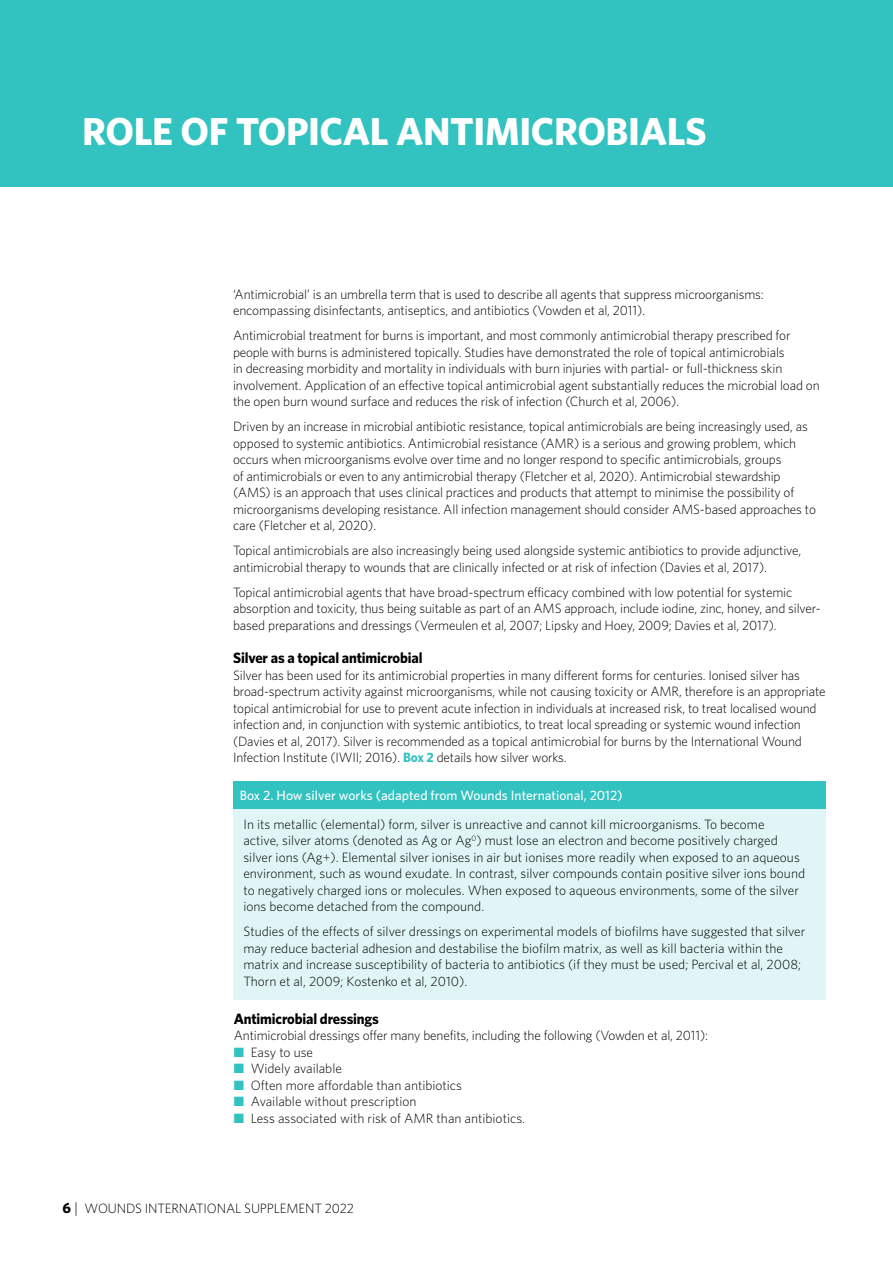
<style>
.page{position:relative;width:893px;height:1263px;background:#fff}
.page>*{position:absolute;margin:0;border:0;box-sizing:border-box;transform-origin:0 0}
.t1{font:700 39px "Whitney";letter-spacing:-.01em;color:#fff}
.t2{font:700 15px "Whitney";letter-spacing:-.01em;color:#000}
.t3{font:300 13.5px/16.5px "Whitney";letter-spacing:-.01em;color:#000}
.t4{font:500 13.5px "Whitney";color:#fff}
.s1{font-weight:700;color:#32c2c0}
.s2{color:#32c2c0}
.s3{font-weight:700;font-size:15px}
.s4{font-size:15px}
</style>
<div class="page">
<div style="left:0;top:0;width:893px;height:186px;background:#32c2c0"></div>
<div style="left:234px;top:782px;width:592px;height:27px;background:#32c2c0"></div>
<div style="left:234px;top:809px;width:592px;height:190px;background:#e0f6f6"></div>
<h1 class="t1" style="left:82px;top:107px;width:626px">ROLE OF TOPICAL ANTIMICROBIALS</h1>
<p class="t3" style="left:233px;top:286px;width:532px">‘Antimicrobial’ is an umbrella term that is used to describe all agents that suppress microorganisms: encompassing disinfectants, antiseptics, and antibiotics (Vowden et al, 2011).</p>
<p class="t3" style="left:233px;top:327px;width:588px">Antimicrobial treatment for burns is important, and most commonly antimicrobial therapy prescribed for people with burns is administered topically. Studies have demonstrated the role of topical antimicrobials<br>in decreasing morbidity and mortality in individuals with burn injuries with partial- or full-thickness skin involvement. Application of an effective topical antimicrobial agent substantially reduces the microbial load on the open burn wound surface and reduces the risk of infection (Church et al, 2006).</p>
<p class="t3" style="left:233px;top:418px;width:584px">Driven by an increase in microbial antibiotic resistance, topical antimicrobials are being increasingly used, as opposed to systemic antibiotics. Antimicrobial resistance (AMR) is a serious and growing problem, which occurs when microorganisms evolve over time and no longer respond to specific antimicrobials, groups<br>of antimicrobials or even to any antimicrobial therapy (Fletcher et al, 2020). Antimicrobial stewardship (AMS) is an approach that uses clinical practices and products that attempt to minimise the possibility of microorganisms developing resistance. All infection management should consider AMS-based approaches to care (Fletcher et al, 2020).</p>
<p class="t3" style="left:233px;top:542px;width:570px">Topical antimicrobials are also increasingly being used alongside systemic antibiotics to provide adjunctive, antimicrobial therapy to wounds that are clinically infected or at risk of infection (Davies et al, 2017).</p>
<p class="t3" style="left:233px;top:584px;width:589px">Topical antimicrobial agents that have broad-spectrum efficacy combined with low potential for systemic absorption and toxicity, thus being suitable as part of an AMS approach, include iodine, zinc, honey, and silver&shy;based preparations and dressings (Vermeulen et al, 2007; Lipsky and Hoey, 2009; Davies et al, 2017).</p>
<p class="t2" style="left:233px;top:649px;width:191px">Silver as a topical antimicrobial</p>
<p class="t3" style="left:233px;top:667px;width:594px">Silver has been used for its antimicrobial properties in many different forms for centuries. Ionised silver has broad-spectrum activity against microorganisms, while not causing toxicity or AMR, therefore is an appropriate topical antimicrobial for use to prevent acute infection in individuals at increased risk, to treat localised wound infection and, in conjunction with systemic antibiotics, to treat local spreading or systemic wound infection (Davies et al, 2017). Silver is recommended as a topical antimicrobial for burns by the International Wound Infection Institute (IWII; 2016). <span class="s1">Box 2</span> details how silver works.</p>
<p class="t4" style="left:240px;top:787px;width:384px">Box 2. How silver works (adapted from Wounds International, 2012)</p>
<p class="t3" style="left:243px;top:816px;width:563px">In its metallic (elemental) form, silver is unreactive and cannot kill microorganisms. To become<br>active, silver atoms (denoted as Ag or Ag<sup>0</sup>) must lose an electron and become positively charged silver ions (Ag+). Elemental silver ionises in air but ionises more readily when exposed to an aqueous environment, such as wound exudate. In contrast, silver compounds contain positive silver ions bound to negatively charged ions or molecules. When exposed to aqueous environments, some of the silver ions become detached from the compound.</p>
<p class="t3" style="left:243px;top:923px;width:563px">Studies of the effects of silver dressings on experimental models of biofilms have suggested that silver may reduce bacterial adhesion and destabilise the biofilm matrix, as well as kill bacteria within the matrix and increase susceptibility of bacteria to antibiotics (if they must be used; Percival et al, 2008; Thorn et al, 2009; Kostenko et al, 2010).</p>
<p class="t2" style="left:234px;top:1010px;width:147px">Antimicrobial dressings</p>
<p class="t3" style="left:234px;top:1027px;width:476px">Antimicrobial dressings offer many benefits, including the following (Vowden et al, 2011):</p>
<p class="t3" style="left:234px;top:1044px;width:81px"><span class="s2">■</span> Easy to use</p>
<p class="t3" style="left:234px;top:1060px;width:110px"><span class="s2">■</span> Widely available</p>
<p class="t3" style="left:234px;top:1077px;width:230px"><span class="s2">■</span> Often more affordable than antibiotics</p>
<p class="t3" style="left:234px;top:1093px;width:184px"><span class="s2">■</span> Available without prescription</p>
<p class="t3" style="left:234px;top:1110px;width:293px"><span class="s2">■</span> Less associated with risk of AMR than antibiotics.</p>
<p class="t3" style="left:62px;top:1200px;width:293px"><span class="s3">6</span> <span class="s4">|</span> WOUNDS INTERNATIONAL SUPPLEMENT 2022</p>
</div>
